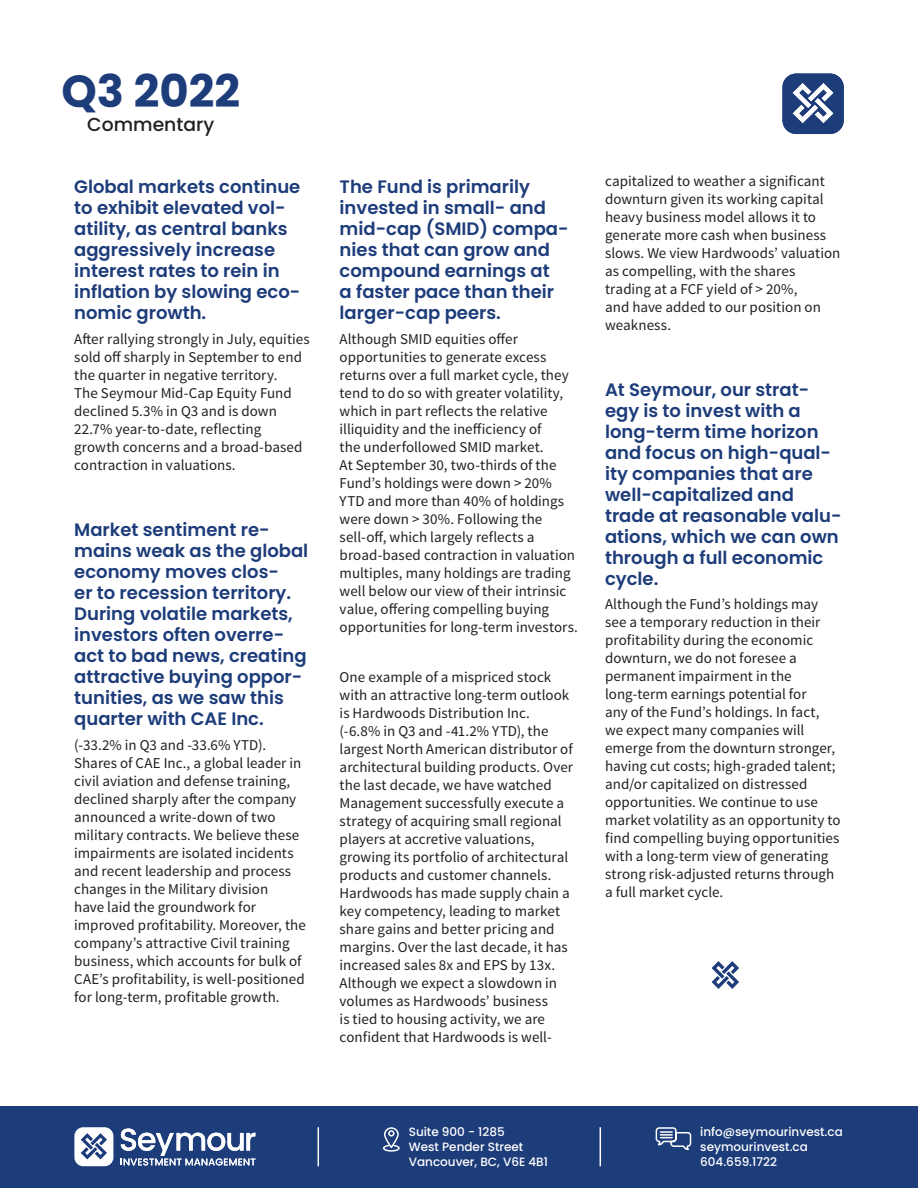
<style>
.page{position:relative;width:918px;height:1188px;background:#fff}
.page>*{position:absolute;margin:0;border:0;box-sizing:border-box;transform-origin:0 0}
.Main_Header{font:700 45px "Poppins";color:#1d3c7a}
.Main_Header_-_2nd_Li{font:500 18.75px "Poppins";color:#231f20}
.Sub_2{font:600 18px/21px "Poppins";color:#1d3c7a}
.Body_-_Standard{font:15px/18px "Source Sans Pro";color:#231f20}
.t1{font:500 12px/15px "Poppins";color:#fff}
</style>
<div class="page">
<div style="left:0;top:1107px;width:918px;height:81px;background:#1d3c7a"></div>
<hr style="left:318px;top:1127px;width:1px;height:39px;background:#fff">
<hr style="left:600px;top:1127px;width:1px;height:39px;background:#fff">
<svg style="left:655px;top:1127px;width:37px;height:24px"></svg>
<svg style="left:383px;top:1127px;width:17px;height:25px"></svg>
<svg style="left:74px;top:1127px;width:39px;height:39px"></svg>
<svg style="left:121px;top:1129px;width:135px;height:36px"></svg>
<svg style="left:782px;top:74px;width:62px;height:60px"></svg>
<svg style="left:712px;top:961px;width:27px;height:28px"></svg>
<p class="Main_Header" style="left:61px;top:65px;width:180px">Q3 2022</p>
<p class="Main_Header_-_2nd_Li" style="left:87px;top:114px;width:128px">Commentary</p>
<p class="Sub_2" style="left:74px;top:177px;width:228px">Global markets continue to exhibit elevated vol&shy;atility, as central banks aggressively increase interest rates to rein in inflation by slowing eco&shy;nomic growth.</p>
<p class="Body_-_Standard" style="left:74px;top:330px;width:237px">After rallying strongly in July, equities sold off sharply in September to end the quarter in negative territory.<br>The Seymour Mid-Cap Equity Fund declined 5.3% in Q3 and is down 22.7% year-to-date, reflecting growth concerns and a broad-based contraction in valuations.</p>
<p class="Sub_2" style="left:74px;top:519px;width:236px">Market sentiment re&shy;mains weak as the global economy moves clos-<br>er to recession territory.<br>During volatile markets, investors often overre&shy;act to bad news, creating attractive buying oppor&shy;tunities, as we saw this quarter with CAE Inc.</p>
<p class="Body_-_Standard" style="left:74px;top:736px;width:233px">(-33.2% in Q3 and -33.6% YTD).<br>Shares of CAE Inc., a global leader in civil aviation and defense training, declined sharply after the company announced a write-down of two military contracts. We believe these impairments are isolated incidents and recent leadership and process changes in the Military division<br>have laid the groundwork for improved profitability. Moreover, the company’s attractive Civil training business, which accounts for bulk of CAE’s profitability, is well-positioned for long-term, profitable growth.</p>
<p class="Sub_2" style="left:340px;top:177px;width:230px">The Fund is primarily invested in small- and mid-cap (SMID) compa&shy;nies that can grow and compound earnings at<br>a faster pace than their larger-cap peers.</p>
<p class="Body_-_Standard" style="left:340px;top:330px;width:240px">Although SMID equities offer opportunities to generate excess returns over a full market cycle, they tend to do so with greater volatility, which in part reflects the relative illiquidity and the inefficiency of<br>the underfollowed SMID market.<br>At September 30, two-thirds of the Fund’s holdings were down &gt; 20% YTD and more than 40% of holdings were down &gt; 30%. Following the sell-off, which largely reflects a broad-based contraction in valuation multiples, many holdings are trading well below our view of their intrinsic value, offering compelling buying opportunities for long-term investors.</p>
<p class="Body_-_Standard" style="left:340px;top:668px;width:235px">One example of a mispriced stock with an attractive long-term outlook is Hardwoods Distribution Inc. (-6.8% in Q3 and -41.2% YTD), the largest North American distributor of architectural building products. Over the last decade, we have watched Management successfully execute a strategy of acquiring small regional players at accretive valuations, growing its portfolio of architectural products and customer channels.<br>Hardwoods has made supply chain a key competency, leading to market share gains and better pricing and margins. Over the last decade, it has increased sales 8x and EPS by 13x.<br>Although we expect a slowdown in volumes as Hardwoods’ business<br>is tied to housing activity, we are confident that Hardwoods is well-</p>
<p class="Body_-_Standard" style="left:605px;top:172px;width:237px">capitalized to weather a significant downturn given its working capital heavy business model allows it to generate more cash when business slows. We view Hardwoods’ valuation as compelling, with the shares trading at a FCF yield of &gt; 20%,<br>and have added to our position on weakness.</p>
<p class="Sub_2" style="left:605px;top:379px;width:238px">At Seymour, our strat&shy;egy is to invest with a long-term time horizon and focus on high-qual&shy;ity companies that are well-capitalized and trade at reasonable valu&shy;ations, which we can own through a full economic cycle.</p>
<p class="Body_-_Standard" style="left:605px;top:596px;width:237px">Although the Fund’s holdings may see a temporary reduction in their profitability during the economic downturn, we do not foresee a permanent impairment in the long-term earnings potential for<br>any of the Fund’s holdings. In fact, we expect many companies will emerge from the downturn stronger, having cut costs; high-graded talent; and/or capitalized on distressed opportunities. We continue to use market volatility as an opportunity to find compelling buying opportunities with a long-term view of generating strong risk-adjusted returns through a full market cycle.</p>
<p class="t1" style="left:409px;top:1124px;width:116px">Suite 900 - 1285<br>West Pender Street</p>
<p class="t1" style="left:409px;top:1154px;width:141px">Vancouver, BC, V6E 4B1</p>
<p class="t1" style="left:700px;top:1124px;width:144px">info@seymourinvest.ca</p>
<p class="t1" style="left:700px;top:1139px;width:109px">seymourinvest.ca</p>
<p class="t1" style="left:700px;top:1154px;width:78px">604.659.1722</p>
</div>
